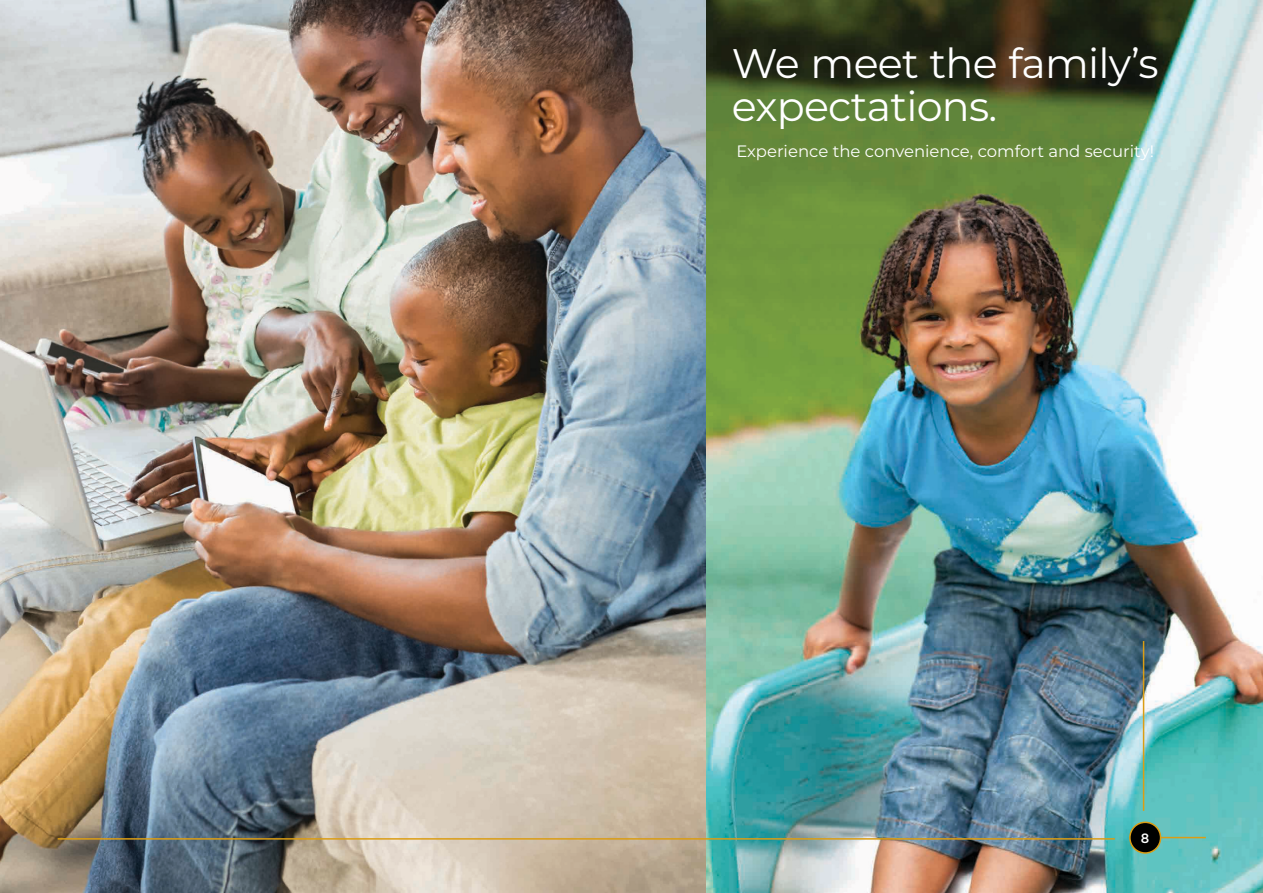
<style>
.page{position:relative;width:1263px;height:893px;background:#fff}
.page>*{position:absolute;margin:0;border:0;box-sizing:border-box;transform-origin:0 0}
.t1{font:41.25px/42px "Montserrat";letter-spacing:-.02em;color:#fff}
.t2{font:16.5px "Montserrat";color:#fff}
.t3{font:500 13.5px "Gotham";color:#fff}
</style>
<div class="page">
<img style="left:706px;top:0;width:557px;height:893px">
<img style="left:0;top:0;width:706px;height:893px">
<hr style="left:58px;top:838px;width:1057px;height:2px;background:#db9d14">
<hr style="left:1143px;top:641px;width:1px;height:170px;background:#db9d14">
<hr style="left:1145px;top:837px;width:61px;height:1px;background:#db9d14">
<div style="left:1129px;top:821px;width:32px;height:33px;background:#000;border:2px solid #db9d14;border-radius:50%"></div>
<h1 class="t1" style="left:732px;top:43px;width:428px">We meet the family’s expectations.</h1>
<p class="t2" style="left:736px;top:141px;width:419px">Experience the convenience, comfort and security!</p>
<p class="t3" style="left:1141px;top:833px;width:10px">8</p>
</div>
